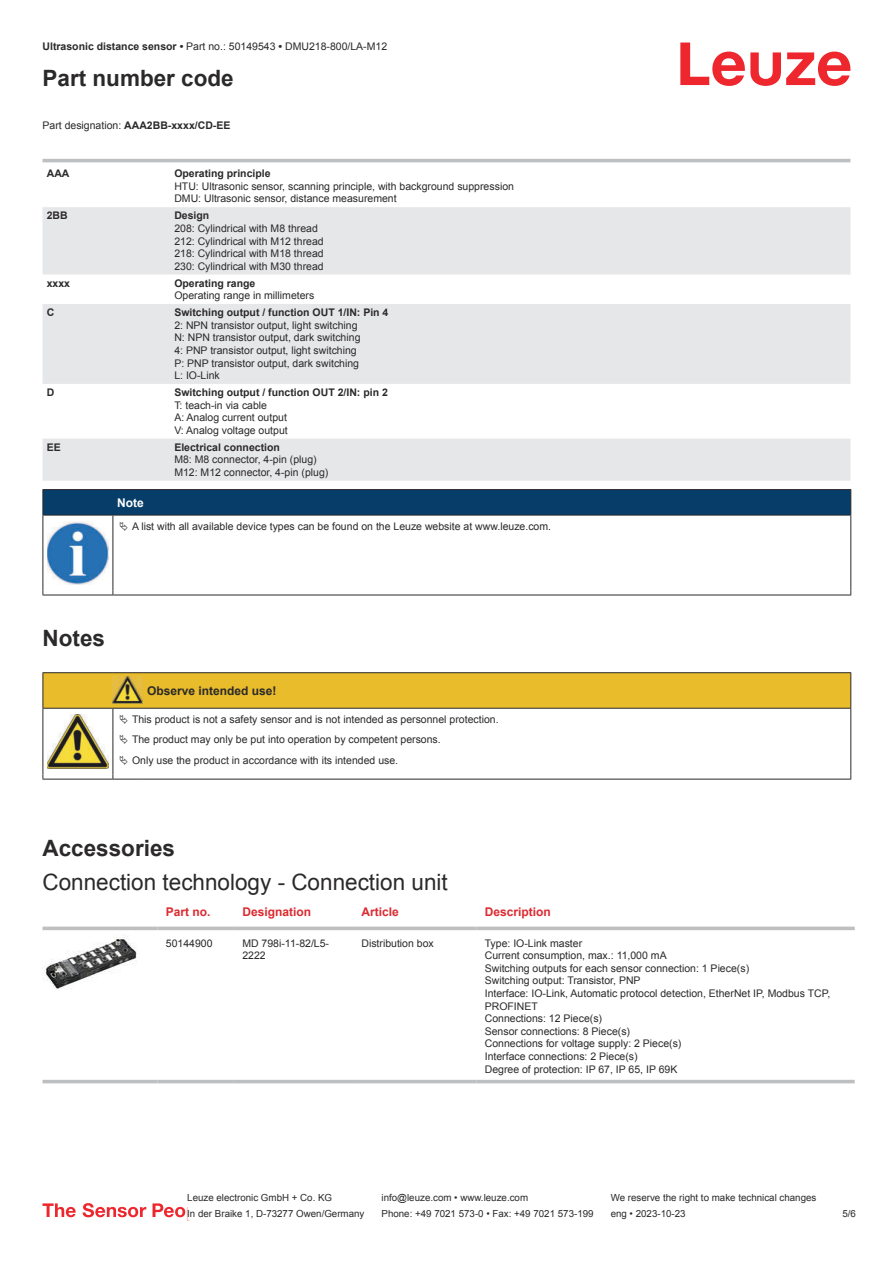
<style>
.page{position:relative;width:893px;height:1263px;background:#fff}
.page>*{position:absolute;margin:0;border:0;box-sizing:border-box;transform-origin:0 0}
.t1{font:22.5px "Arial";color:#2b292a}
.t2{font:700 22.5px "Arial";color:#2b292a}
.t3{font:700 12px "Arial";color:#db2a30}
.t4{font:700 12px "Arial";color:#2b292a}
.t5{font:700 12px "Arial";color:#fff}
.t6{font:10.5px/12.6px "Arial";color:#2b292a}
.t7{font:700 10.5px "Arial";color:#2b292a}
.t8{font:9.75px "Arial";color:#2b292a}
.s1{font-weight:700}
.s2{font-weight:400}
</style>
<div class="page">
<svg style="left:680px;top:43px;width:170px;height:43px"></svg>
<div style="left:43px;top:158px;width:807px;height:5px;background:#ebeced"></div>
<svg style="left:43px;top:207px;width:807px;height:274px;fill:#e6e7e9"></svg>
<hr style="left:43px;top:159px;width:127px;height:3px;background:#bdbfc1">
<hr style="left:170px;top:159px;width:680px;height:3px;background:#bdbfc1">
<svg style="left:43px;top:930px;width:812px;height:154px"></svg>
<svg style="left:43px;top:926px;width:114px;height:4px"></svg>
<svg style="left:157px;top:926px;width:77px;height:4px"></svg>
<svg style="left:234px;top:926px;width:119px;height:4px"></svg>
<svg style="left:353px;top:926px;width:123px;height:4px"></svg>
<svg style="left:476px;top:926px;width:379px;height:4px;background:#c7c8ca"></svg>
<hr style="left:43px;top:1080px;width:114px;height:3px;background:#bdbfc1">
<hr style="left:157px;top:1080px;width:77px;height:3px;background:#bdbfc1">
<hr style="left:234px;top:1080px;width:119px;height:3px;background:#bdbfc1">
<hr style="left:353px;top:1080px;width:123px;height:3px;background:#bdbfc1">
<hr style="left:476px;top:1080px;width:379px;height:3px;background:#bdbfc1">
<img style="left:43px;top:934px;width:97px;height:59px">
<svg style="left:43px;top:1203px;width:33px;height:14px"></svg>
<svg style="left:83px;top:1203px;width:63px;height:14px"></svg>
<svg style="left:153px;top:1203px;width:35px;height:17px"></svg>
<svg style="left:44px;top:516px;width:806px;height:79px"></svg>
<hr style="left:43px;top:489px;width:70px;height:1px;background:#2b292a">
<hr style="left:43px;top:515px;width:70px;height:1px;background:#2b292a">
<hr style="left:113px;top:489px;width:738px;height:1px;background:#2b292a">
<div style="left:43px;top:490px;width:808px;height:25px;background:#063d69"></div>
<hr style="left:113px;top:515px;width:738px;height:1px;background:#2b292a">
<hr style="left:43px;top:515px;width:1px;height:75px;background:#2b292a">
<hr style="left:113px;top:515px;width:1px;height:75px;background:#2b292a">
<hr style="left:850px;top:515px;width:1px;height:75px;background:#2b292a">
<hr style="left:43px;top:595px;width:70px;height:1px;background:#2b292a">
<hr style="left:113px;top:595px;width:738px;height:1px;background:#2b292a">
<img style="left:47px;top:521px;width:61px;height:63px">
<div style="left:115px;top:516px;width:734px;height:20px;background:#fff"></div>
<hr style="left:43px;top:672px;width:70px;height:1px;background:#2b292a">
<hr style="left:113px;top:672px;width:30px;height:1px;background:#2b292a">
<hr style="left:143px;top:672px;width:708px;height:1px;background:#2b292a">
<hr style="left:43px;top:779px;width:70px;height:1px;background:#2b292a">
<hr style="left:113px;top:779px;width:30px;height:1px;background:#2b292a">
<hr style="left:143px;top:779px;width:708px;height:1px;background:#2b292a">
<svg style="left:43px;top:673px;width:808px;height:106px"></svg>
<p class="t6" style="left:43px;top:41px;width:346px"><span class="s1">Ultrasonic distance sensor •</span> Part no.: 50149543 <span class="s1">•</span> DMU218-800/LA-M12</p>
<h1 class="t2" style="left:43px;top:69px;width:193px">Part number code</h1>
<p class="t7" style="left:43px;top:121px;width:189px"><span class="s2">Part designation:</span> AAA2BB-xxxx/CD-EE</p>
<p class="t7" style="left:47px;top:169px;width:24px">AAA</p>
<p class="t7" style="left:174px;top:169px;width:98px">Operating principle</p>
<p class="t6" style="left:174px;top:181px;width:341px">HTU: Ultrasonic sensor, scanning principle, with background suppression<br>DMU: Ultrasonic sensor, distance measurement</p>
<p class="t7" style="left:47px;top:211px;width:22px">2BB</p>
<p class="t7" style="left:174px;top:211px;width:37px">Design</p>
<p class="t6" style="left:174px;top:223px;width:151px">208: Cylindrical with M8 thread<br>212: Cylindrical with M12 thread<br>218: Cylindrical with M18 thread<br>230: Cylindrical with M30 thread</p>
<p class="t7" style="left:47px;top:279px;width:25px">xxxx</p>
<p class="t7" style="left:174px;top:279px;width:83px">Operating range</p>
<p class="t6" style="left:174px;top:290px;width:142px">Operating range in millimeters</p>
<p class="t7" style="left:47px;top:308px;width:9px">C</p>
<p class="t7" style="left:174px;top:308px;width:216px">Switching output / function OUT 1/IN: Pin 4</p>
<p class="t6" style="left:174px;top:320px;width:188px">2: NPN transistor output, light switching N: NPN transistor output, dark switching 4: PNP transistor output, light switching P: PNP transistor output, dark switching L: IO-Link</p>
<p class="t7" style="left:47px;top:388px;width:9px">D</p>
<p class="t7" style="left:174px;top:388px;width:215px">Switching output / function OUT 2/IN: pin 2</p>
<p class="t6" style="left:174px;top:400px;width:115px">T: teach-in via cable<br>A: Analog current output<br>V: Analog voltage output</p>
<p class="t7" style="left:47px;top:443px;width:16px">EE</p>
<p class="t7" style="left:174px;top:443px;width:107px">Electrical connection</p>
<p class="t6" style="left:174px;top:454px;width:156px">M8: M8 connector, 4-pin (plug)<br>M12: M12 connector, 4-pin (plug)</p>
<p class="t5" style="left:117px;top:497px;width:28px">Note</p>
<p class="t6" style="left:132px;top:521px;width:421px">A list with all available device types can be found on the Leuze website at www.leuze.com.</p>
<h1 class="t2" style="left:43px;top:629px;width:64px">Notes</h1>
<p class="t4" style="left:147px;top:686px;width:131px">Observe intended use!</p>
<p class="t6" style="left:132px;top:710px;width:368px;line-height:20.2px">This product is not a safety sensor and is not intended as personnel protection.<br>The product may only be put into operation by competent persons.<br>Only use the product in accordance with its intended use.</p>
<h1 class="t2" style="left:43px;top:839px;width:134px">Accessories</h1>
<h1 class="t1" style="left:43px;top:873px;width:407px">Connection technology - Connection unit</h1>
<p class="t3" style="left:166px;top:907px;width:46px">Part no.</p>
<p class="t3" style="left:242px;top:907px;width:70px">Designation</p>
<p class="t3" style="left:361px;top:907px;width:39px">Article</p>
<p class="t3" style="left:485px;top:907px;width:68px">Description</p>
<p class="t6" style="left:166px;top:937px;width:48px">50144900</p>
<p class="t6" style="left:242px;top:937px;width:88px">MD 798i-11-82/L5-<br>2222</p>
<p class="t6" style="left:361px;top:937px;width:74px">Distribution box</p>
<p class="t6" style="left:485px;top:937px;width:347px">Type: IO-Link master<br>Current consumption, max.: 11,000 mA<br>Switching outputs for each sensor connection: 1 Piece(s)<br>Switching output: Transistor, PNP<br>Interface: IO-Link, Automatic protocol detection, EtherNet IP, Modbus TCP, PROFINET<br>Connections: 12 Piece(s)<br>Sensor connections: 8 Piece(s)<br>Connections for voltage supply: 2 Piece(s)<br>Interface connections: 2 Piece(s)<br>Degree of protection: IP 67, IP 65, IP 69K</p>
<p class="t8" style="left:187px;top:1194px;width:146px">Leuze electronic GmbH + Co. KG</p>
<p class="t8" style="left:381px;top:1194px;width:148px">info@leuze.com • www.leuze.com</p>
<p class="t8" style="left:611px;top:1194px;width:207px">We reserve the right to make technical changes</p>
<p class="t8" style="left:187px;top:1210px;width:179px">In der Braike 1, D-73277 Owen/Germany</p>
<p class="t8" style="left:381px;top:1210px;width:214px">Phone: +49 7021 573-0 • Fax: +49 7021 573-199</p>
<p class="t8" style="left:611px;top:1210px;width:76px">eng • 2023-10-23</p>
<p class="t8" style="left:842px;top:1210px;width:15px">5 /6</p>
</div>
